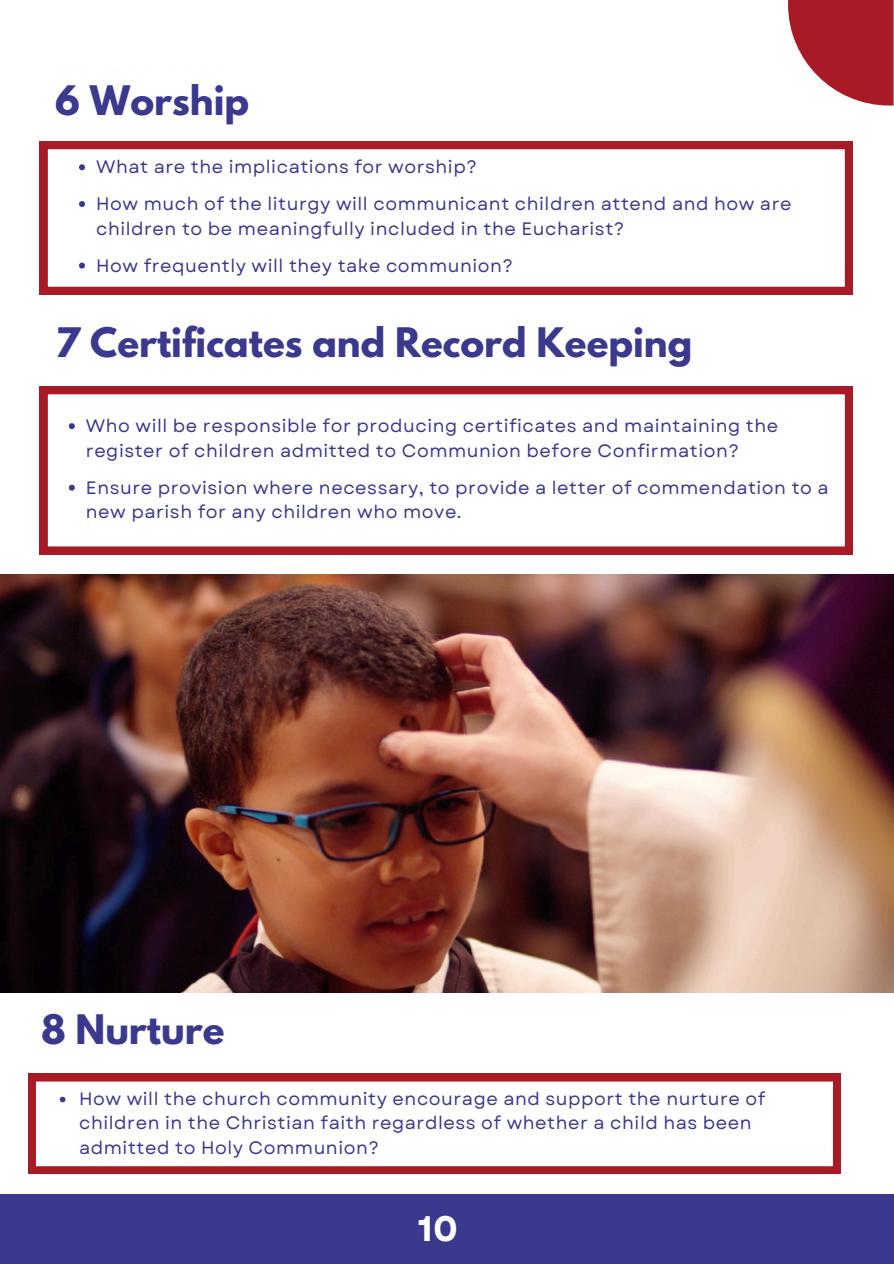
<style>
.page{position:relative;width:894px;height:1264px;background:#fff}
.page>*{position:absolute;margin:0;border:0;box-sizing:border-box;transform-origin:0 0}
.t1{font:700 36px "League Spartan";color:#3b398d}
.t2{font:700 35.4px "Garet";color:#fff}
.t3{font:18px/24.8px "Garet";letter-spacing:.03em;color:#3b398d}
</style>
<div class="page">
<img style="left:0;top:574px;width:893px;height:418px">
<svg style="left:40px;top:141px;width:812px;height:153px"></svg>
<svg style="left:79px;top:164px;width:6px;height:6px"></svg>
<svg style="left:79px;top:201px;width:6px;height:6px"></svg>
<svg style="left:79px;top:262px;width:6px;height:6px"></svg>
<div style="left:0;top:1194px;width:893px;height:69px;background:#3b398d"></div>
<svg style="left:788px;top:0;width:105px;height:106px"></svg>
<svg style="left:40px;top:386px;width:812px;height:168px"></svg>
<svg style="left:28px;top:1073px;width:812px;height:100px"></svg>
<p class="t1" style="left:55px;top:83px;width:195px">6 Worship</p>
<p class="t3" style="left:96px;top:155px;width:382px">What are the implications for worship?</p>
<p class="t3" style="left:96px;top:191px;width:696px">How much of the liturgy will communicant children attend and how are children to be meaningfully included in the Eucharist?</p>
<h1 class="t3" style="left:96px;top:253px;width:418px">How frequently will they take communion?</h1>
<h1 class="t1" style="left:56px;top:325px;width:638px">7 Certificates and Record Keeping</h1>
<p class="t3" style="left:86px;top:413px;width:693px">Who will be responsible for producing certificates and maintaining the register of children admitted to Communion before Confirmation?</p>
<p class="t3" style="left:86px;top:475px;width:744px">Ensure provision where necessary, to provide a letter of commendation to a new parish for any children who move.</p>
<p class="t1" style="left:41px;top:1011px;width:185px">8 Nurture</p>
<p class="t3" style="left:79px;top:1085px;width:687px">How will the church community encourage and support the nurture of children in the Christian faith regardless of whether a child has been admitted to Holy Communion?</p>
<p class="t2" style="left:418px;top:1203px;width:41px">10</p>
</div>
